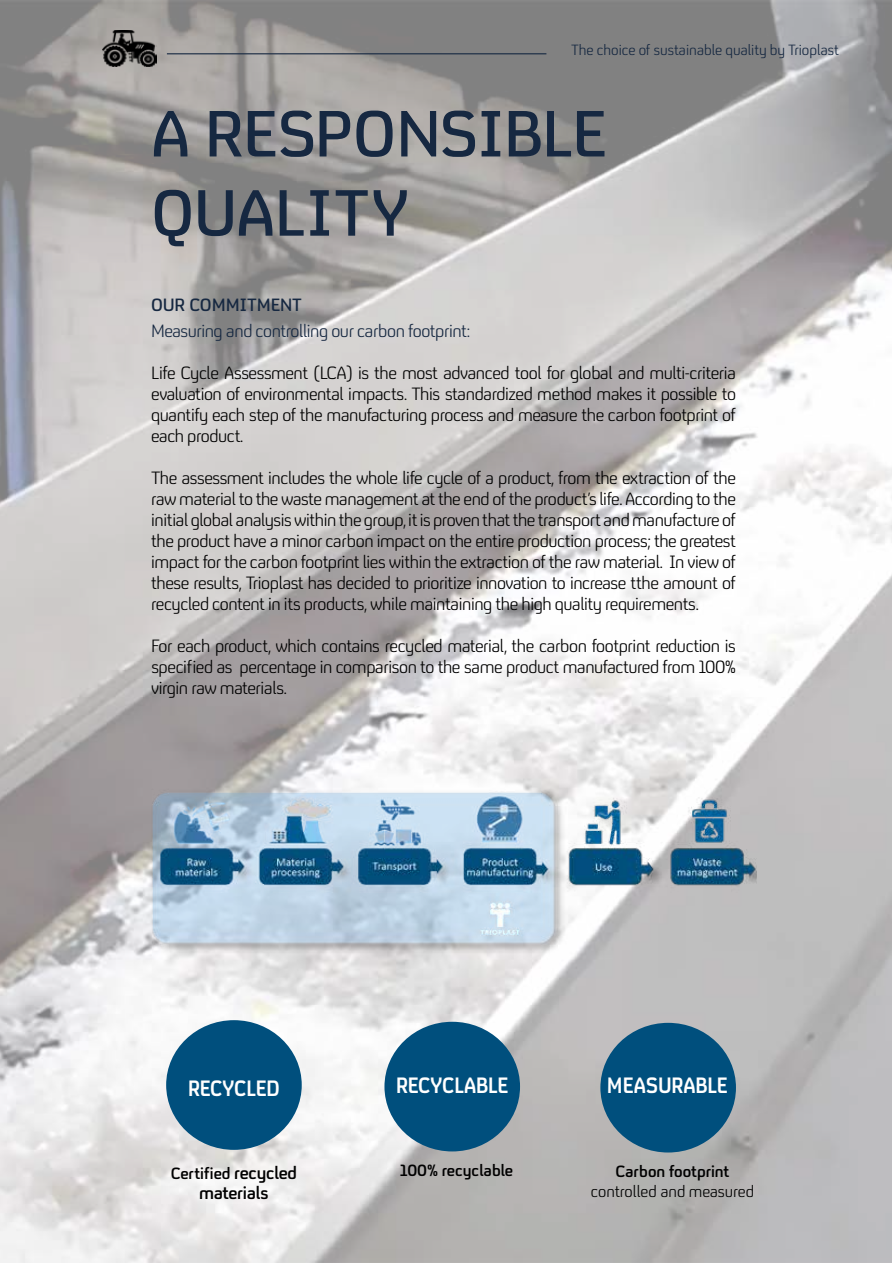
<style>
.page{position:relative;width:893px;height:1263px;background:#fff}
.page>*{position:absolute;margin:0;border:0;box-sizing:border-box;transform-origin:0 0}
.t1{font:66px/79.2px "FS Untitled Medium 500";letter-spacing:-.015em;color:#162841}
.t2{font:22.5px "FS Untitled Bold 700";letter-spacing:-.01em;color:#fff;scale:.9 1}
.t3{font:18px/21px "FS Untitled Light 350";letter-spacing:-.025em;color:#000;text-align:justify}
.t4{font:18px "FS Untitled Light 350";letter-spacing:-.025em;color:#162841}
.t5{font:18px "FS Untitled Medium 500";letter-spacing:-.01em;color:#162841}
.t6{font:18px "FS Untitled Medium 550";letter-spacing:-.02em;color:#000}
.t7{font:16.5px "FS Untitled Medium 550";color:#000}
.t8{font:16.5px "FS Untitled Light 350";letter-spacing:-.005em;color:#000}
.t9{font:15px "FS Untitled Light 350";letter-spacing:-.005em;color:#162841}
.s1{font-size:18px}
</style>
<div class="page">
<img style="left:0;top:0;width:892px;height:1263px">
<hr style="left:167px;top:53px;width:379px;height:1px;background:#162841">
<div style="left:166px;top:1020px;width:136px;height:130px;background:#004f7d;border-radius:50%"></div>
<div style="left:384px;top:1022px;width:136px;height:129px;background:#004f7d;border-radius:50%"></div>
<div style="left:600px;top:1023px;width:136px;height:129px;background:#004f7d;border-radius:50%"></div>
<img style="left:145px;top:756px;width:611px;height:203px">
<img style="left:102px;top:30px;width:54px;height:37px">
<p class="t9" style="left:571px;top:42px;width:269px">The choice of sustainable quality by Trioplast</p>
<h1 class="t1" style="left:151px;top:95px;width:457px">A RESPONSIBLE<br>QUALITY</h1>
<p class="t5" style="left:151px;top:295px;width:152px">OUR COMMITMENT</p>
<p class="t4" style="left:151px;top:320px;width:320px">Measuring and controlling our carbon footprint:</p>
<p class="t3" style="left:151px;top:362px;width:586px">Life Cycle Assessment (LCA) is the most advanced tool for global and multi-criteria evaluation of environmental impacts. This standardized method makes it possible to quantify each step of the manufacturing process and measure the carbon footprint of each product.</p>
<p class="t3" style="left:151px;top:467px;width:586px">The assessment includes the whole life cycle of a product, from the extraction of the raw material to the waste management at the end of the product’s life. According to the initial global analysis within the group, it is proven that the transport and manufacture of the product have a minor carbon impact on the entire production process; the greatest impact for the carbon footprint lies within the extraction of the raw material. In view of these results, Trioplast has decided to prioritize innovation to increase tthe amount of recycled content in its products, while maintaining the high quality requirements.</p>
<p class="t3" style="left:151px;top:635px;width:586px">For each product, which contains recycled material, the carbon footprint reduction is specified as percentage in comparison to the same product manufactured from 100% virgin raw materials.</p>
<p class="t2" style="left:188px;top:1075px;width:104px">RECYCLED</p>
<p class="t2" style="left:396px;top:1072px;width:126px">RECYCLABLE</p>
<p class="t2" style="left:607px;top:1072px;width:136px">MEASURABLE</p>
<p class="t7" style="left:171px;top:1164px;width:128px">Certified <span class="s1">recycled</span></p>
<p class="t6" style="left:199px;top:1182px;width:71px">materials</p>
<p class="t7" style="left:400px;top:1161px;width:115px">100% recyclable</p>
<p class="t7" style="left:615px;top:1162px;width:116px">Carbon footprint</p>
<p class="t8" style="left:591px;top:1182px;width:165px">controlled and measured</p>
</div>
